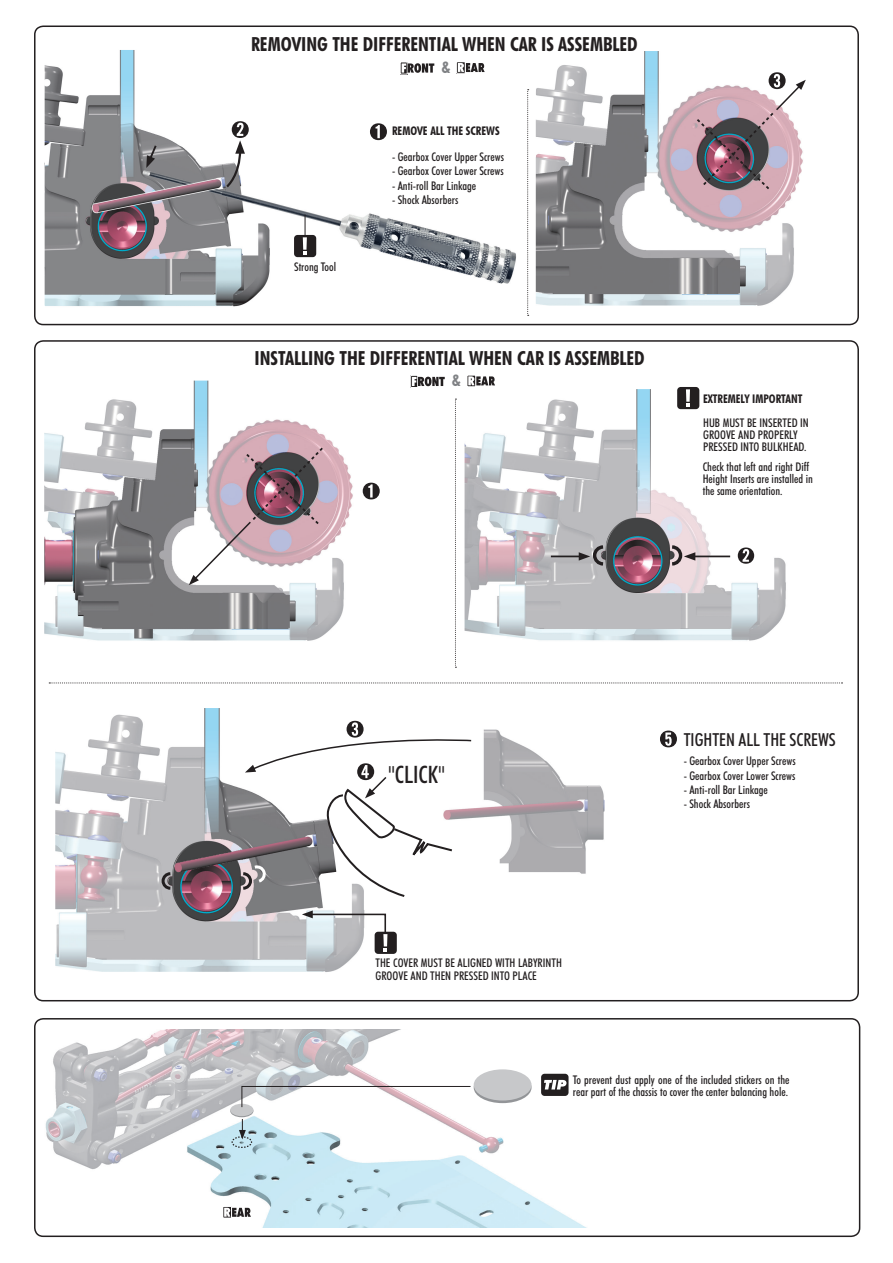
<style>
.page{position:relative;width:893px;height:1263px;background:#fff}
.page>*{position:absolute;margin:0;border:0;box-sizing:border-box;transform-origin:0 0}
.t1{font:500 condensed 24.15px "Futura BTCE";color:#231f20}
.t2{font:700 condensed 19.5px "Futura BTCE";color:#231f20}
.t3{font:500 condensed 18px "Futura BTCE";color:#231f20}
.t4{font:700 condensed 16.5px "Futura BTCE";color:#808285}
.pouzite_diely{font:500 condensed 12px/12px "Futura BTCE";color:#231f20}
.popis{font:500 condensed 12px/12px "Futura BTCE";color:#231f20}
.popis-2{font:700 condensed 12px "Futura BTCE";color:#231f20}
</style>
<div class="page">
<div style="left:34px;top:1018px;width:826px;height:219px;border:2px solid #231f20;border-radius:9px"></div>
<div style="left:34px;top:26px;width:825px;height:299px;border:2px solid #231f20;border-radius:9px"></div>
<img style="left:45px;top:1029px;width:542px;height:199px">
<svg style="left:230px;top:1105px;width:23px;height:12px"></svg>
<div style="left:230px;top:1104px;width:23px;height:12px;background:#c7c8ca;border-radius:50%"></div>
<svg style="left:474px;top:1072px;width:57px;height:31px"></svg>
<div style="left:474px;top:1069px;width:57px;height:31px;background:#c7c8ca;border-radius:50%"></div>
<svg style="left:231px;top:1119px;width:22px;height:29px"></svg>
<svg style="left:241px;top:1086px;width:230px;height:22px"></svg>
<div style="left:223px;top:1206px;width:9px;height:12px;border:1px solid #fff"></div>
<svg style="left:224px;top:1208px;width:27px;height:9px"></svg>
<div style="left:541px;top:1074px;width:27px;height:22px;background:#231f20;border-radius:3px"></div>
<svg style="left:544px;top:1080px;width:22px;height:9px"></svg>
<img style="left:45px;top:50px;width:471px;height:257px">
<img style="left:44px;top:381px;width:319px;height:260px">
<img style="left:536px;top:51px;width:259px;height:255px">
<img style="left:465px;top:389px;width:321px;height:252px">
<svg style="left:49px;top:682px;width:793px;height:1px"></svg>
<svg style="left:455px;top:399px;width:1px;height:269px"></svg>
<svg style="left:527px;top:89px;width:2px;height:227px"></svg>
<div style="left:294px;top:235px;width:22px;height:22px;background:#231f20;border-radius:3px"></div>
<svg style="left:303px;top:251px;width:4px;height:4px"></svg>
<svg style="left:303px;top:237px;width:4px;height:13px"></svg>
<svg style="left:146px;top:143px;width:12px;height:25px"></svg>
<svg style="left:305px;top:215px;width:1px;height:20px"></svg>
<div style="left:400px;top:62px;width:8px;height:12px;border:1px solid #fff"></div>
<svg style="left:402px;top:63px;width:32px;height:10px"></svg>
<div style="left:456px;top:61px;width:10px;height:13px;border:1px solid #fff"></div>
<svg style="left:458px;top:63px;width:27px;height:9px"></svg>
<div style="left:410px;top:375px;width:8px;height:13px;border:1px solid #fff"></div>
<svg style="left:414px;top:377px;width:31px;height:9px"></svg>
<div style="left:467px;top:375px;width:9px;height:12px;border:1px solid #fff"></div>
<svg style="left:468px;top:376px;width:27px;height:9px"></svg>
<svg style="left:370px;top:123px;width:17px;height:17px"></svg>
<svg style="left:363px;top:483px;width:17px;height:16px"></svg>
<svg style="left:225px;top:121px;width:24px;height:68px"></svg>
<svg style="left:738px;top:547px;width:16px;height:17px"></svg>
<svg style="left:189px;top:446px;width:136px;height:139px"></svg>
<hr style="left:692px;top:555px;width:38px;height:2px;background:#231f20">
<svg style="left:669px;top:544px;width:26px;height:23px"></svg>
<hr style="left:551px;top:556px;width:31px;height:1px;background:#231f20">
<svg style="left:579px;top:544px;width:27px;height:23px"></svg>
<div style="left:677px;top:387px;width:22px;height:22px;background:#231f20;border-radius:3px"></div>
<svg style="left:686px;top:403px;width:4px;height:4px"></svg>
<svg style="left:686px;top:389px;width:4px;height:13px"></svg>
<img style="left:55px;top:708px;width:550px;height:264px">
<svg style="left:160px;top:871px;width:13px;height:20px"></svg>
<svg style="left:695px;top:72px;width:111px;height:119px"></svg>
<svg style="left:240px;top:721px;width:233px;height:177px"></svg>
<svg style="left:660px;top:730px;width:17px;height:17px"></svg>
<svg style="left:302px;top:910px;width:85px;height:26px"></svg>
<div style="left:375px;top:932px;width:22px;height:22px;background:#231f20;border-radius:3px"></div>
<svg style="left:383px;top:934px;width:4px;height:12px"></svg>
<p class="t2" style="left:251px;top:31px;width:388px">REMOVING THE DIFFERENTIAL WHEN CAR IS ASSEMBLED</p>
<p class="t4" style="left:441px;top:56px;width:10px">&amp;</p>
<p class="pouzite_diely" style="left:294px;top:260px;width:44px">Strong Tool</p>
<p class="popis-2" style="left:392px;top:123px;width:109px">REMOVE ALL THE SCREWS</p>
<p class="pouzite_diely" style="left:392px;top:150px;width:113px">- Gearbox Cover Upper Screws</p>
<p class="pouzite_diely" style="left:392px;top:165px;width:113px">- Gearbox Cover Lower Screws</p>
<p class="pouzite_diely" style="left:392px;top:179px;width:86px">- Anti-roll Bar Linkage</p>
<p class="pouzite_diely" style="left:392px;top:193px;width:68px">- Shock Absorbers</p>
<p class="t2" style="left:255px;top:345px;width:392px">INSTALLING THE DIFFERENTIAL WHEN CAR IS ASSEMBLED</p>
<p class="t4" style="left:452px;top:369px;width:10px">&amp;</p>
<p class="popis-2" style="left:703px;top:391px;width:101px">EXTREMELY IMPORTANT</p>
<p class="popis" style="left:703px;top:416px;width:107px">HUB MUST BE INSERTED IN<br>GROOVE AND PROPERLY<br>PRESSED INTO BULKHEAD.</p>
<p class="popis" style="left:703px;top:460px;width:112px">Check that left and right Diff<br>Height Inserts are installed in the same orientation.</p>
<p class="t1" style="left:388px;top:758px;width:59px">"CLICK"</p>
<p class="t3" style="left:684px;top:727px;width:154px">TIGHTEN ALL THE SCREWS</p>
<p class="pouzite_diely" style="left:684px;top:754px;width:113px">- Gearbox Cover Upper Screws</p>
<p class="pouzite_diely" style="left:684px;top:769px;width:113px">- Gearbox Cover Lower Screws</p>
<p class="pouzite_diely" style="left:684px;top:783px;width:86px">- Anti-roll Bar Linkage</p>
<p class="pouzite_diely" style="left:684px;top:798px;width:68px">- Shock Absorbers</p>
<p class="popis" style="left:375px;top:955px;width:188px;line-height:13.5px">THE COVER MUST BE ALIGNED WITH LABYRINTH<br>GROOVE AND THEN PRESSED INTO PLACE</p>
<p class="pouzite_diely" style="left:573px;top:1073px;width:218px">To prevent dust apply one of the included stickers on the rear part of the chassis to cover the center balancing hole.</p>
</div>
